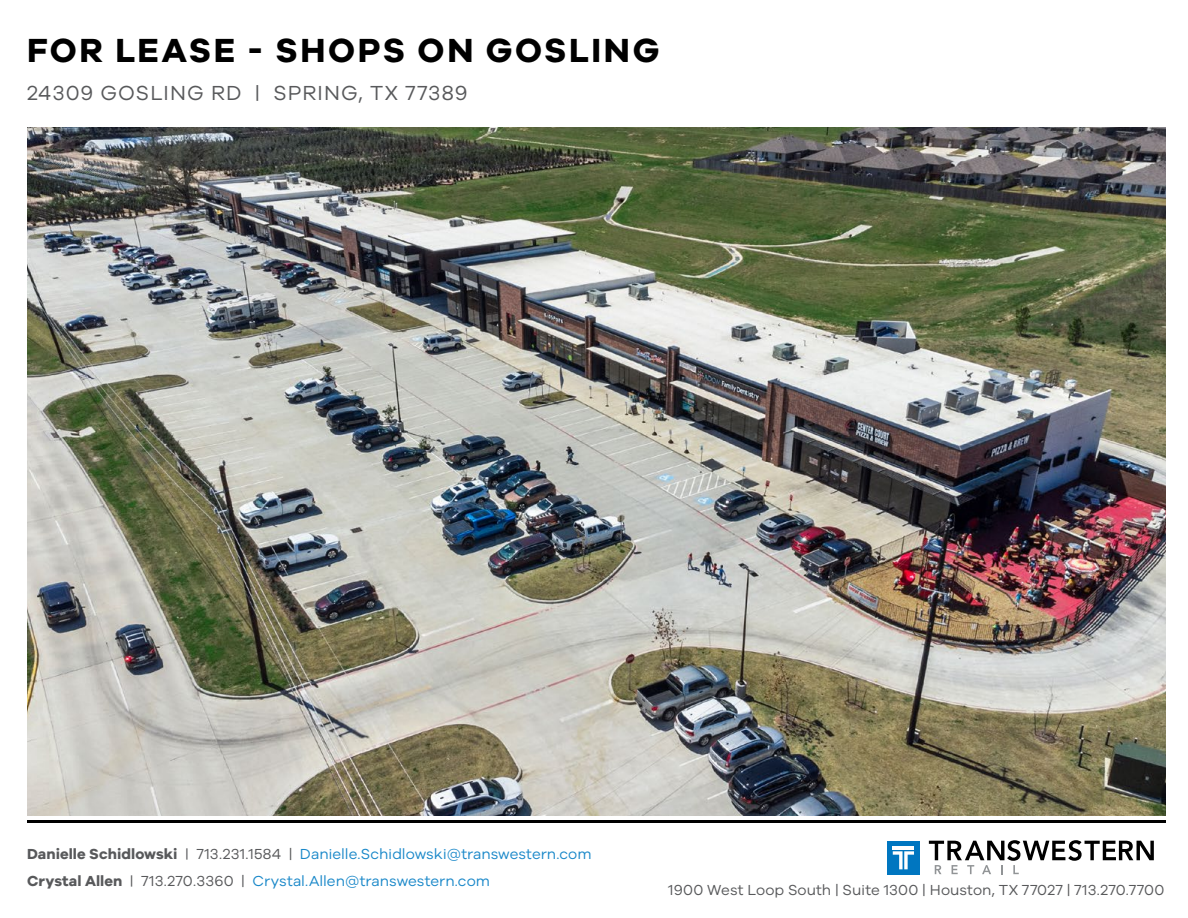
<style>
.page{position:relative;width:1188px;height:918px;background:#fff}
.page>*{position:absolute;margin:0;border:0;box-sizing:border-box;transform-origin:0 0}
.t1{font:700 34.5px "Galyon";letter-spacing:.075em;color:#000}
.t2{font:21px "Galyon";letter-spacing:.055em;color:#58595b}
.t3{font:15px/27.9px "Galyon";color:#1a88c9}
.t4{font:15px "Galyon";letter-spacing:.01em;color:#58595b}
.s1{font-weight:700;color:#58595b}
.s2{color:#58595b}
</style>
<div class="page">
<img style="left:27px;top:127px;width:1139px;height:688px">
<hr style="left:27px;top:820px;width:1139px;height:2px;background:#000">
<div style="left:887px;top:841px;width:33px;height:33px;background:#0076c0"></div>
<svg style="left:893px;top:851px;width:21px;height:18px"></svg>
<hr style="left:893px;top:846px;width:21px;height:4px;background:#fff">
<svg style="left:929px;top:840px;width:225px;height:34px"></svg>
<h1 class="t1" style="left:27px;top:29px;width:634px">FOR LEASE - SHOPS ON GOSLING</h1>
<h2 class="t2" style="left:27px;top:77px;width:442px">24309 GOSLING RD | SPRING, TX 77389</h2>
<p class="t3" style="left:27px;top:838px;width:566px"><span class="s1">Danielle Schidlowski</span> <span class="s2">| 713.231.1584 |</span> Danielle.Schidlowski@transwestern.com<br><span class="s1">Crystal Allen</span> <span class="s2">| 713.270.3360 |</span> Crystal.Allen@transwestern.com</p>
<p class="t4" style="left:668px;top:879px;width:498px">1900 West Loop South | Suite 1300 | Houston, TX 77027 | 713.270.7700</p>
</div>
